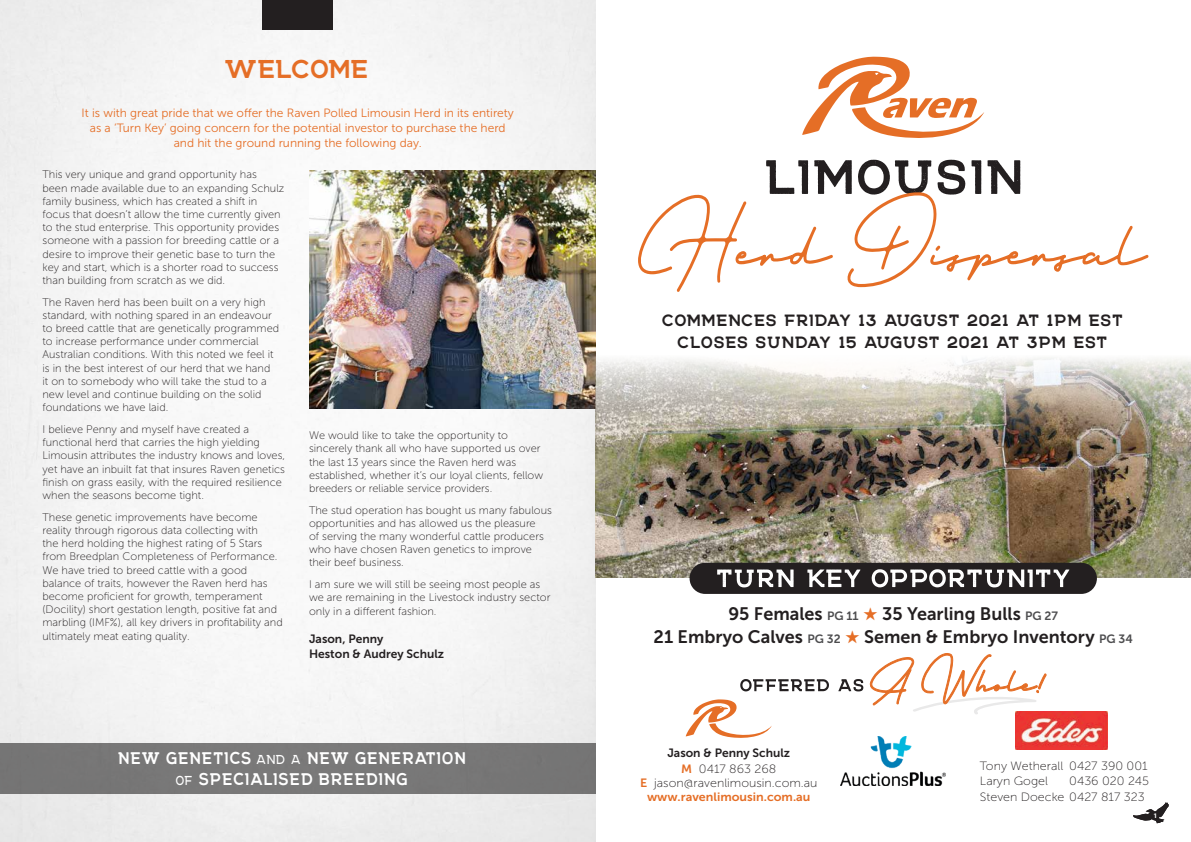
<style>
.page{position:relative;width:1191px;height:842px;background:#fff}
.page>*{position:absolute;margin:0;border:0;box-sizing:border-box;transform-origin:0 0}
.t1{font:30px "NORTHWEST B Rust";letter-spacing:-.02em;color:#e56e26}
.t2{font:700 21.1px/20.6px "NORTHWEST";letter-spacing:.02em;color:#fff;text-align:center;scale:.91 1}
.t3{font:19px/22.8px "NORTHWEST B Rust";letter-spacing:.01em;color:#231f20;text-align:center}
.t4{font:18px/23.2px "Museo Sans 700";color:#231f20;text-align:center}
.t5{font:12px/15px "Museo Sans 300";color:#e56e26;text-align:center}
.t6{font:12px/15.3px "Museo Sans 100";color:#231f20;scale:1.04 1}
.t7{font:12px/14.4px "Museo Sans 700";color:#231f20}
.t8{font:12px "Museo Sans 700";color:#e56e26;scale:1.04 1}
.t9{font:11px/13.2px "Museo Sans 100";color:#231f20}
.t10{font:700 7px "Myriad Pro";color:#fff}
.s1{font-size:12px;color:#4d4d4f}
.s2{color:#e56e26}
.s3{font-family:"Museo Sans 700";color:#e56e26}
.s4{font-weight:400;font-size:15.1px}
</style>
<div class="page">
<img style="left:0;top:0;width:595px;height:842px">
<div style="left:262px;top:0;width:71px;height:30px;background:#231f20"></div>
<img style="left:309px;top:170px;width:286px;height:238px">
<svg style="left:802px;top:57px;width:182px;height:81px"></svg>
<img style="left:595px;top:356px;width:596px;height:222px">
<div style="left:0;top:743px;width:595px;height:50px;background:#787878"></div>
<img style="left:1016px;top:712px;width:91px;height:38px">
<svg style="left:685px;top:699px;width:87px;height:39px"></svg>
<svg style="left:1133px;top:802px;width:35px;height:21px"></svg>
<img style="left:840px;top:737px;width:105px;height:48px">
<svg style="left:766px;top:160px;width:254px;height:32px"></svg>
<svg style="left:638px;top:192px;width:510px;height:100px"></svg>
<div style="left:689px;top:563px;width:408px;height:31px;background:#231f20;border-radius:16px"></div>
<svg style="left:717px;top:569px;width:143px;height:18px"></svg>
<svg style="left:871px;top:569px;width:198px;height:18px"></svg>
<svg style="left:740px;top:679px;width:123px;height:12px"></svg>
<svg style="left:869px;top:653px;width:177px;height:61px"></svg>
<h1 class="t1" style="left:226px;top:52px;width:146px">WELCOME</h1>
<p class="t5" style="left:82px;top:105px;width:434px">It is with great pride that we offer the Raven Polled Limousin Herd in its entirety as a ‘Turn Key’ going concern for the potential investor to purchase the herd and hit the ground running the following day.</p>
<p class="t9" style="left:43px;top:168px;width:243px">This very unique and grand opportunity has been made available due to an expanding Schulz family business, which has created a shift in focus that doesn’t allow the time currently given to the stud enterprise. This opportunity provides someone with a passion for breeding cattle or a desire to improve their genetic base to turn the key and start, which is a shorter road to success than building from scratch as we did.</p>
<p class="t9" style="left:43px;top:295px;width:238px">The Raven herd has been built on a very high standard, with nothing spared in an endeavour to breed cattle that are genetically programmed to increase performance under commercial Australian conditions. With this noted we feel it is in the best interest of our herd that we hand<br>it on to somebody who will take the stud to a new level and continue building on the solid foundations we have laid.</p>
<p class="t9" style="left:43px;top:423px;width:244px">I believe Penny and myself have created a functional herd that carries the high yielding Limousin attributes the industry knows and loves, yet have an inbuilt fat that insures Raven genetics finish on grass easily, with the required resilience when the seasons become tight.</p>
<p class="t9" style="left:43px;top:510px;width:242px">These genetic improvements have become reality through rigorous data collecting with<br>the herd holding the highest rating of 5 Stars from Breedplan Completeness of Performance.<br>We have tried to breed cattle with a good balance of traits, however the Raven herd has become proficient for growth, temperament (Docility) short gestation length, positive fat and marbling (IMF%), all key drivers in profitability and ultimately meat eating quality.</p>
<p class="t9" style="left:309px;top:429px;width:235px">We would like to take the opportunity to sincerely thank all who have supported us over the last 13 years since the Raven herd was established, whether it’s our loyal clients, fellow breeders or reliable service providers.</p>
<p class="t9" style="left:309px;top:503px;width:244px">The stud operation has bought us many fabulous opportunities and has allowed us the pleasure<br>of serving the many wonderful cattle producers who have chosen Raven genetics to improve their beef business.</p>
<p class="t9" style="left:309px;top:578px;width:243px">I am sure we will still be seeing most people as we are remaining in the Livestock industry sector only in a different fashion.</p>
<p class="t7" style="left:309px;top:632px;width:137px">Jason, Penny<br>Heston &amp; Audrey Schulz</p>
<h3 class="t3" style="left:662px;top:308px;width:463px">COMMENCES FRIDAY 13 AUGUST 2021 AT 1PM EST<br>CLOSES SUNDAY 15 AUGUST 2021 AT 3PM EST</h3>
<h3 class="t4" style="left:653px;top:602px;width:481px">95 Females <span class="s1">PG 11</span> <span class="s2">★</span> 35 Yearling Bulls <span class="s1">PG 27<br></span>21 Embryo Calves <span class="s1">PG 32</span> <span class="s2">★</span> Semen &amp; Embryo Inventory <span class="s1">PG 34</span></h3>
<p class="t7" style="left:667px;top:746px;width:124px">Jason &amp; Penny Schulz</p>
<p class="t6" style="left:640px;top:762px;width:172px;line-height:13.7px;text-align:center"><span class="s3">M</span> 0417 863 268<br><span class="s3">E</span> jason@ravenlimousin.com.au</p>
<p class="t8" style="left:647px;top:790px;width:159px">www.ravenlimousin.com.au</p>
<h2 class="t2" style="left:118px;top:748px;width:384px">NEW GENETICS <span class="s4">AND A</span> NEW GENERATION<br><span class="s4">OF</span> SPECIALISED BREEDING</h2>
<p class="t6" style="left:980px;top:758px;width:163px">Tony Wetherall 0427 390 001<br>Laryn Gogel</p>
<p class="t6" style="left:980px;top:774px;width:164px;text-indent:89px">0436 020 245<br>Steven Doecke 0427 817 323</p>
<p class="t10" style="left:1153px;top:811px;width:5px">1</p>
</div>
